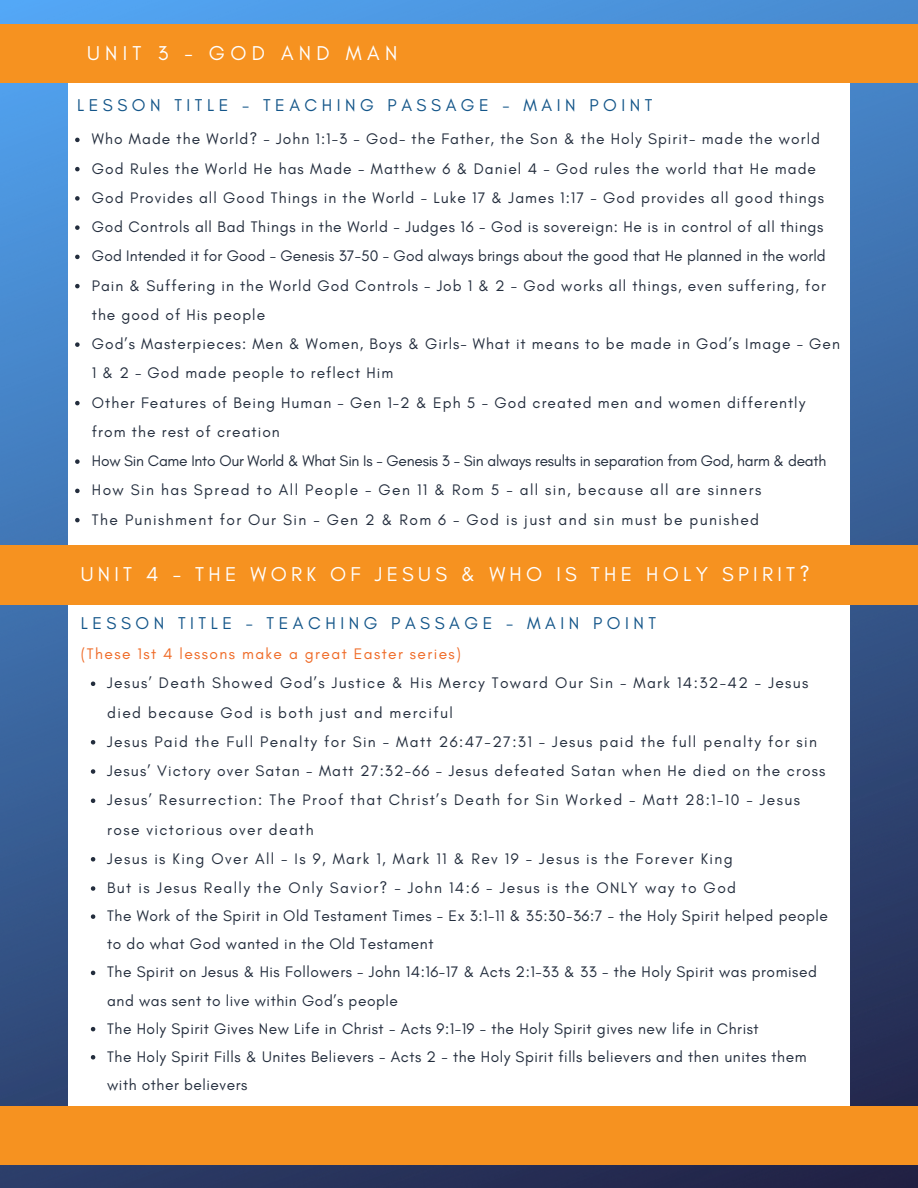
<style>
.page{position:relative;width:918px;height:1188px;background:#fff}
.page>*{position:absolute;margin:0;border:0;box-sizing:border-box;transform-origin:0 0}
.t1{font:20.4px "Glacial Indifference";letter-spacing:.21em;color:#fff}
.t2{font:20.4px "Glacial Indifference";letter-spacing:.26em;color:#fff}
.t3{font:17.4px "Glacial Indifference";letter-spacing:.26em;color:#135589}
.t4{font:15.6px/28.7px "Glacial Indifference";letter-spacing:.065em;color:#232d3d}
.t5{font:15.6px "Glacial Indifference";letter-spacing:.09em;color:#ef6a26}
</style>
<div class="page">
<img style="left:0;top:0;width:918px;height:1188px">
<div style="left:69px;top:30px;width:780px;height:1129px;background:#fff"></div>
<div style="left:0;top:24px;width:918px;height:59px;background:#f69220"></div>
<div style="left:0;top:546px;width:918px;height:58px;background:#f69220"></div>
<div style="left:0;top:1106px;width:918px;height:59px;background:#f69220"></div>
<svg style="left:75px;top:138px;width:5px;height:4px"></svg>
<svg style="left:75px;top:167px;width:5px;height:4px"></svg>
<svg style="left:75px;top:196px;width:5px;height:5px"></svg>
<svg style="left:75px;top:225px;width:5px;height:5px"></svg>
<svg style="left:75px;top:255px;width:5px;height:4px"></svg>
<svg style="left:75px;top:284px;width:5px;height:4px"></svg>
<svg style="left:75px;top:342px;width:5px;height:5px"></svg>
<svg style="left:75px;top:401px;width:5px;height:4px"></svg>
<svg style="left:75px;top:459px;width:5px;height:5px"></svg>
<svg style="left:75px;top:489px;width:5px;height:4px"></svg>
<svg style="left:75px;top:518px;width:5px;height:4px"></svg>
<svg style="left:91px;top:682px;width:4px;height:4px"></svg>
<svg style="left:91px;top:740px;width:4px;height:5px"></svg>
<svg style="left:91px;top:769px;width:4px;height:5px"></svg>
<svg style="left:91px;top:799px;width:4px;height:4px"></svg>
<svg style="left:91px;top:857px;width:4px;height:5px"></svg>
<svg style="left:91px;top:886px;width:4px;height:5px"></svg>
<svg style="left:91px;top:914px;width:4px;height:5px"></svg>
<svg style="left:91px;top:971px;width:4px;height:4px"></svg>
<svg style="left:91px;top:1027px;width:4px;height:4px"></svg>
<svg style="left:91px;top:1055px;width:4px;height:5px"></svg>
<h1 class="t2" style="left:87px;top:40px;width:312px">UNIT 3 - GOD AND MAN</h1>
<p class="t3" style="left:77px;top:94px;width:577px">LESSON TITLE - TEACHING PASSAGE - MAIN POINT</p>
<p class="t4" style="left:92px;top:124px;width:749px;line-height:29.2px">Who Made the World? - John 1:1-3 - God- the Father, the Son &amp; the Holy Spirit- made the world God Rules the World He has Made - Matthew 6 &amp; Daniel 4 - God rules the world that He made God Provides all Good Things in the World - Luke 17 &amp; James 1:17 - God provides all good things God Controls all Bad Things in the World - Judges 16 - God is sovereign: He is in control of all things God Intended it for Good - Genesis 37-50 - God always brings about the good that He planned in the world Pain &amp; Suffering in the World God Controls - Job 1 &amp; 2 - God works all things, even suffering, for the good of His people<br>God’s Masterpieces: Men &amp; Women, Boys &amp; Girls- What it means to be made in God’s Image - Gen 1 &amp; 2 - God made people to reflect Him<br>Other Features of Being Human - Gen 1-2 &amp; Eph 5 - God created men and women differently from the rest of creation<br>How Sin Came Into Our World &amp; What Sin Is - Genesis 3 - Sin always results in separation from God, harm &amp; death How Sin has Spread to All People - Gen 11 &amp; Rom 5 - all sin, because all are sinners<br>The Punishment for Our Sin - Gen 2 &amp; Rom 6 - God is just and sin must be punished</p>
<h1 class="t1" style="left:81px;top:562px;width:731px">UNIT 4 - THE WORK OF JESUS &amp; WHO IS THE HOLY SPIRIT?</h1>
<p class="t3" style="left:81px;top:612px;width:577px">LESSON TITLE - TEACHING PASSAGE - MAIN POINT</p>
<p class="t5" style="left:81px;top:644px;width:382px">(These 1st 4 lessons make a great Easter series)</p>
<p class="t4" style="left:107px;top:668px;width:722px">Jesus’ Death Showed God’s Justice &amp; His Mercy Toward Our Sin - Mark 14:32-42 - Jesus died because God is both just and merciful<br>Jesus Paid the Full Penalty for Sin - Matt 26:47-27:31 - Jesus paid the full penalty for sin Jesus’ Victory over Satan - Matt 27:32-66 - Jesus defeated Satan when He died on the cross Jesus’ Resurrection: The Proof that Christ’s Death for Sin Worked - Matt 28:1-10 - Jesus rose victorious over death<br>Jesus is King Over All - Is 9, Mark 1, Mark 11 &amp; Rev 19 - Jesus is the Forever King<br>But is Jesus Really the Only Savior? - John 14:6 - Jesus is the ONLY way to God<br>The Work of the Spirit in Old Testament Times - Ex 3:1-11 &amp; 35:30-36:7 - the Holy Spirit helped people to do what God wanted in the Old Testament<br>The Spirit on Jesus &amp; His Followers - John 14:16-17 &amp; Acts 2:1-33 &amp; 33 - the Holy Spirit was promised and was sent to live within God’s people<br>The Holy Spirit Gives New Life in Christ - Acts 9:1-19 - the Holy Spirit gives new life in Christ<br>The Holy Spirit Fills &amp; Unites Believers - Acts 2 - the Holy Spirit fills believers and then unites them with other believers</p>
</div>
